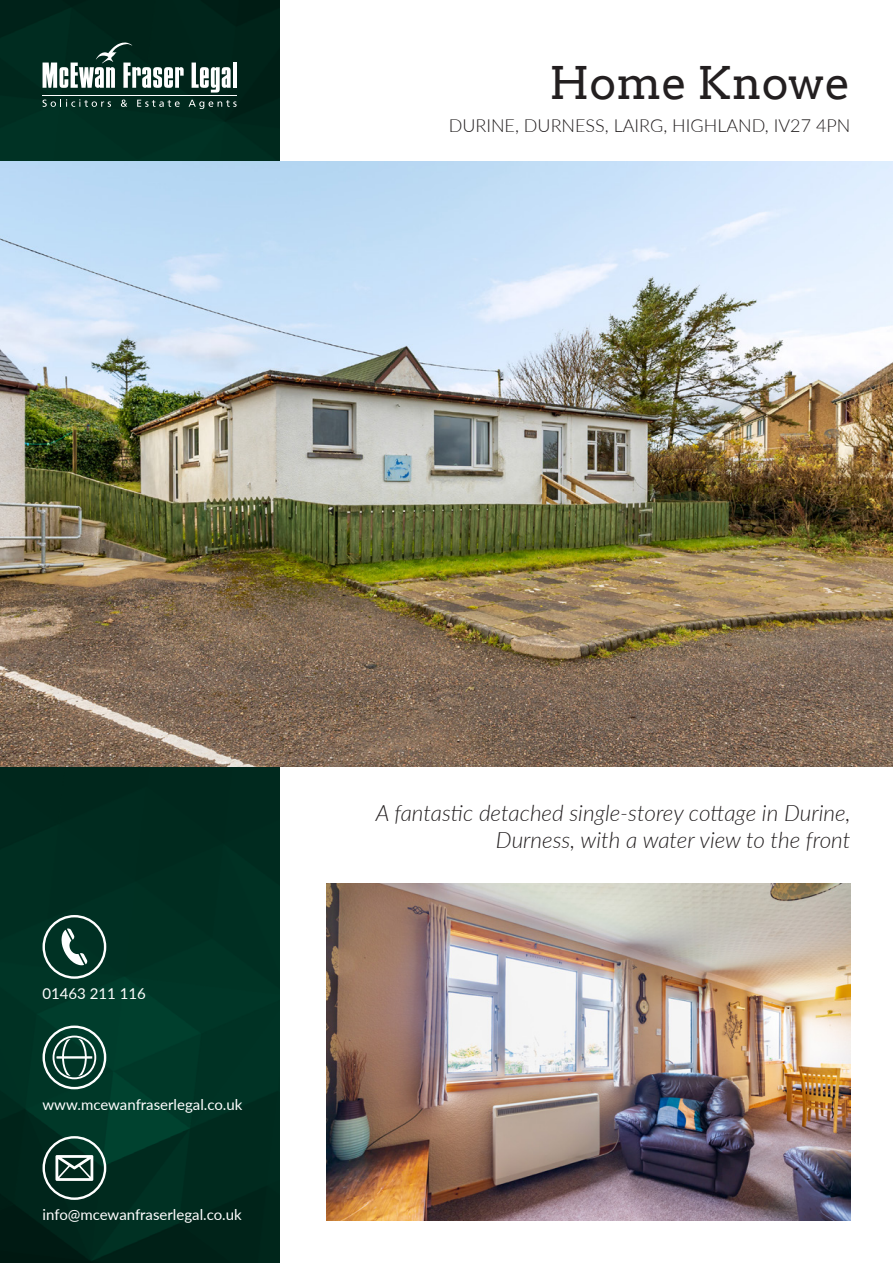
<style>
.page{position:relative;width:893px;height:1263px;background:#fff}
.page>*{position:absolute;margin:0;border:0;box-sizing:border-box;transform-origin:0 0}
.t1{font:45px "Arvo";color:#231f20}
.t2{font:italic 300 22.5px/27px "Lato";color:#231f20;text-align:right}
.t3{font:300 18px "Lato";color:#231f20}
.t4{font:15px "Lato";color:#fff}
</style>
<div class="page">
<img style="left:0;top:0;width:279px;height:1263px">
<img style="left:0;top:162px;width:893px;height:605px">
<svg style="left:43px;top:43px;width:141px;height:45px"></svg>
<svg style="left:192px;top:63px;width:39px;height:30px"></svg>
<hr style="left:233px;top:63px;width:4px;height:25px;background:#fff">
<hr style="left:43px;top:95px;width:194px;height:1px;background:#fff">
<svg style="left:43px;top:99px;width:68px;height:8px"></svg>
<svg style="left:121px;top:100px;width:6px;height:7px"></svg>
<svg style="left:137px;top:100px;width:43px;height:7px"></svg>
<svg style="left:189px;top:100px;width:48px;height:9px"></svg>
<img style="left:326px;top:883px;width:524px;height:337px">
<svg style="left:43px;top:915px;width:63px;height:64px;background:#335a4f"></svg>
<svg style="left:43px;top:1025px;width:63px;height:64px;background:#3a6559"></svg>
<svg style="left:43px;top:1136px;width:63px;height:64px;background:#3a5b52"></svg>
<h1 class="t1" style="left:549px;top:55px;width:303px">Home Knowe</h1>
<p class="t3" style="left:449px;top:113px;width:403px">DURINE, DURNESS, LAIRG, HIGHLAND, IV27 4PN</p>
<p class="t4" style="left:43px;top:983px;width:105px">01463 211 116</p>
<p class="t4" style="left:43px;top:1094px;width:201px">www.mcewanfraserlegal.co.uk</p>
<p class="t4" style="left:43px;top:1204px;width:201px">info@mcewanfraserlegal.co.uk</p>
<p class="t2" style="left:376px;top:798px;width:476px">A fantastic detached single-storey cottage in Durine,<br>Durness, with a water view to the front</p>
</div>
